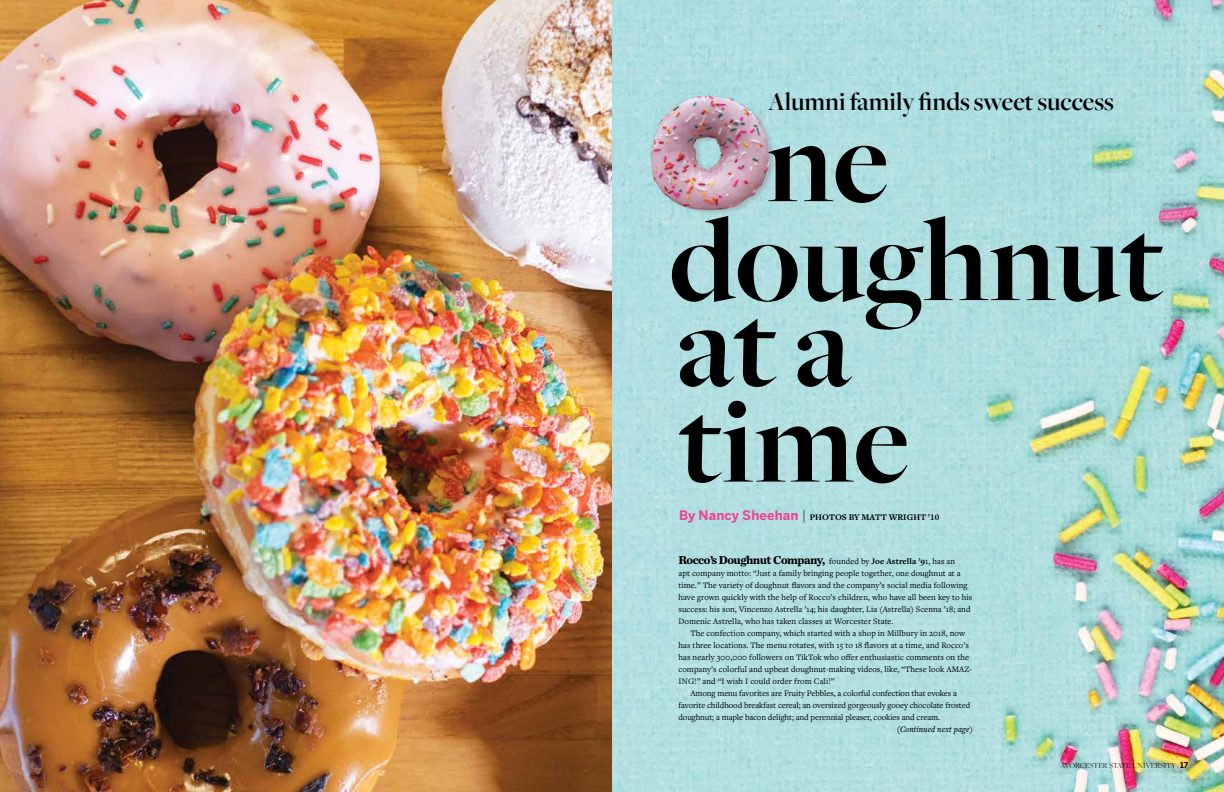
<style>
.page{position:relative;width:1224px;height:792px;background:#fff}
.page>*{position:absolute;margin:0;border:0;box-sizing:border-box;transform-origin:0 0}
.t1{font:700 125.1px/98.9px "Freight Big Pro";color:#000}
.t2{font:600 26.8px "Freight Big Pro";color:#000}
.t3{font:700 12px "Chronicle Text G2";letter-spacing:-.04em;color:#000}
.t4{font:700 9px "Freight Text Pro";letter-spacing:.01em;color:#000}
.t5{font:8.7px/12px "Freight Text Pro";letter-spacing:.005em;color:#000}
.t6{font:italic 500 8.7px "Freight Text Pro";letter-spacing:.005em;color:#000}
.t7{font:300 8px "Freight Big Pro";letter-spacing:.01em;color:#000}
.s1{font-family:"Benton Sans";font-size:13px;color:#ee4592}
.s2{font-family:"Benton Sans";font-weight:200;font-size:14px}
.s3{font-family:"Freight Text Pro";font-weight:400;font-size:8.7px}
.s4{font-family:"Freight Text Pro";font-size:8.7px}
.s5{font-family:"Benton Sans";font-weight:700}
</style>
<div class="page">
<img style="left:0;top:0;width:1224px;height:792px">
<img style="left:638px;top:81px;width:143px;height:141px">
<h2 class="t2" style="left:768px;top:84px;width:348px">Alumni family finds sweet success</h2>
<h1 class="t1" style="left:670px;top:109px;width:496px;text-indent:97px">ne doughnut</h1>
<h1 class="t1" style="left:677px;top:295px;width:234px;line-height:95.9px">at a time</h1>
<p class="t4" style="left:679px;top:511px;width:262px"><span class="s1">By Nancy Sheehan</span> <span class="s2">|</span> PHOTOS BY MATT WRIGHT ’10</p>
<h3 class="t3" style="left:678px;top:550px;width:278px">Rocco’s Doughnut Company, <span class="s3">founded by</span> <span class="s4">Joe Astrella ’9</span><span class="s3">1, has an</span></h3>
<p class="t5" style="left:679px;top:567px;width:295px">apt company motto: “Just a family bringing people together, one doughnut at a time.” The variety of doughnut flavors and the company’s social media following have grown quickly with the help of Rocco’s children, who have all been key to his success: his son, Vincenzo Astrella ’14; his daughter, Lia (Astrella) Scenna ’18; and Domenic Astrella, who has taken classes at Worcester State.</p>
<p class="t5" style="left:691px;top:627px;width:276px">The confection company, which started with a shop in Millbury in 2018, now</p>
<p class="t5" style="left:679px;top:639px;width:292px">has three locations. The menu rotates, with 15 to 18 flavors at a time, and Rocco’s</p>
<p class="t5" style="left:679px;top:651px;width:292px">has nearly 300,000 followers on TikTok who offer enthusiastic comments on the</p>
<p class="t5" style="left:679px;top:663px;width:295px">company’s colorful and upbeat doughnut-making videos, like, “These look AMAZ-</p>
<p class="t5" style="left:678px;top:675px;width:158px">ING!” and “I wish I could order from Cali!”</p>
<p class="t5" style="left:690px;top:687px;width:268px">Among menu favorites are Fruity Pebbles, a colorful confection that evokes a</p>
<p class="t5" style="left:678px;top:699px;width:293px">favorite childhood breakfast cereal; an oversized gorgeously gooey chocolate frosted</p>
<p class="t5" style="left:678px;top:711px;width:263px">doughnut; a maple bacon delight; and perennial pleaser, cookies and cream.</p>
<p class="t6" style="left:897px;top:723px;width:77px">(Continued next page)</p>
<p class="t7" style="left:1062px;top:760px;width:128px">WORCESTER STATE UNIVERSITY <span class="s5">17</span></p>
</div>
